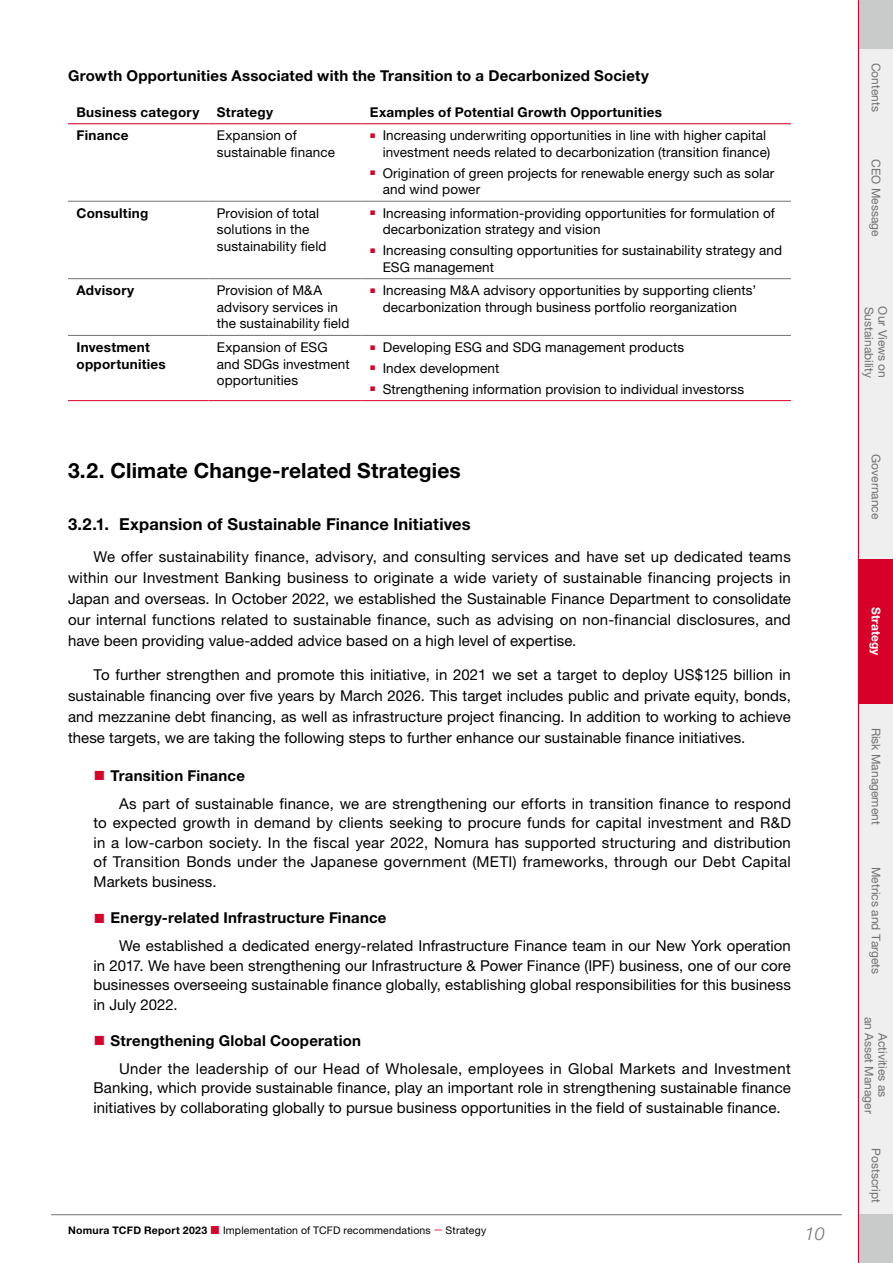
<style>
.page{position:relative;width:893px;height:1263px;background:#fff}
.page>*{position:absolute;margin:0;border:0;box-sizing:border-box;transform-origin:0 0}
.t1{font:700 21px "Helvetica Neue LT Pro";letter-spacing:.005em;color:#000}
.t2{font:italic 300 18px "Helvetica Neue LT Pro";color:#727171}
.t3{font:700 16.5px "Helvetica Neue LT Pro";letter-spacing:.01em;color:#000}
.t4{font:15px/21px "Helvetica Neue LT Pro";letter-spacing:.005em;color:#000;text-align:justify}
.t5{font:15px/27.8px "Helvetica Neue LT Pro";letter-spacing:.025em;color:#000}
.t6{font:700 15px "Helvetica Neue LT Pro";letter-spacing:.015em;color:#000}
.t7{font:13.5px/16.5px "Helvetica Neue LT Pro";letter-spacing:.01em;color:#000}
.t8{font:700 13.5px/16.5px "Helvetica Neue LT Pro";letter-spacing:.02em;color:#000}
.t9{font:12px/13.5px "Helvetica Neue LT Pro";color:#727171;text-align:center}
.t10{font:700 12px "Helvetica Neue LT Pro";color:#fff}
.t11{font:10.5px "Helvetica Neue LT Pro";letter-spacing:.015em;color:#000}
.s1{font-family:"Hiragino Sans W3";font-size:12px;color:#d70029}
.s2{font-weight:700}
.s3{font-family:"Hiragino Sans W3";color:#d70029}
</style>
<div class="page">
<hr style="left:68px;top:123px;width:140px;height:1px;background:#d70029">
<hr style="left:208px;top:123px;width:153px;height:1px;background:#d70029">
<hr style="left:361px;top:123px;width:430px;height:1px;background:#d70029">
<hr style="left:68px;top:400px;width:140px;height:1px;background:#d70029">
<hr style="left:208px;top:400px;width:153px;height:1px;background:#d70029">
<hr style="left:361px;top:400px;width:430px;height:1px;background:#d70029">
<hr style="left:68px;top:201px;width:140px;height:1px;background:#727171">
<hr style="left:208px;top:201px;width:153px;height:1px;background:#727171">
<hr style="left:361px;top:201px;width:430px;height:1px;background:#727171">
<hr style="left:68px;top:278px;width:140px;height:1px;background:#727171">
<hr style="left:208px;top:278px;width:153px;height:1px;background:#727171">
<hr style="left:361px;top:278px;width:430px;height:1px;background:#727171">
<hr style="left:68px;top:335px;width:140px;height:1px;background:#727171">
<hr style="left:208px;top:335px;width:153px;height:1px;background:#727171">
<hr style="left:361px;top:335px;width:430px;height:1px;background:#727171">
<div style="left:859px;top:0;width:34px;height:1263px;background:#c9caca"></div>
<hr style="left:51px;top:1214px;width:791px;height:1px;background:#727171">
<div style="left:859px;top:270px;width:34px;height:144px;background:#efefef"></div>
<div style="left:859px;top:126px;width:34px;height:144px;background:#efefef"></div>
<div style="left:859px;top:414px;width:34px;height:145px;background:#efefef"></div>
<div style="left:859px;top:49px;width:34px;height:77px;background:#efefef"></div>
<div style="left:859px;top:704px;width:34px;height:144px;background:#efefef"></div>
<div style="left:859px;top:559px;width:34px;height:145px;background:#d70029"></div>
<div style="left:859px;top:848px;width:34px;height:145px;background:#efefef"></div>
<div style="left:859px;top:993px;width:34px;height:144px;background:#efefef"></div>
<div style="left:859px;top:1137px;width:34px;height:77px;background:#efefef"></div>
<hr style="left:858px;top:0;width:1px;height:1262px;background:#d70029">
<p class="t6" style="left:68px;top:66px;width:582px">Growth Opportunities Associated with the Transition to a Decarbonized Society</p>
<p class="t8" style="left:77px;top:103px;width:124px">Business category</p>
<p class="t8" style="left:217px;top:103px;width:58px">Strategy</p>
<p class="t8" style="left:370px;top:103px;width:294px">Examples of Potential Growth Opportunities</p>
<p class="t8" style="left:77px;top:127px;width:54px">Finance</p>
<p class="t7" style="left:217px;top:127px;width:120px">Expansion of sustainable finance</p>
<p class="t7" style="left:383px;top:127px;width:389px;text-indent:-13px"><sup>■</sup> Increasing underwriting opportunities in line with higher capital investment needs related to decarbonization (transition finance)</p>
<p class="t7" style="left:383px;top:164px;width:393px;text-indent:-13px"><sup>■</sup> Origination of green projects for renewable energy such as solar and wind power</p>
<p class="t8" style="left:77px;top:204px;width:73px">Consulting</p>
<p class="t7" style="left:217px;top:204px;width:111px">Provision of total solutions in the sustainability field</p>
<p class="t7" style="left:383px;top:204px;width:394px;text-indent:-13px"><sup>■</sup> Increasing information-providing opportunities for formulation of decarbonization strategy and vision</p>
<p class="t7" style="left:383px;top:242px;width:401px;text-indent:-13px"><sup>■</sup> Increasing consulting opportunities for sustainability strategy and<br>ESG management</p>
<p class="t8" style="left:77px;top:282px;width:59px">Advisory</p>
<p class="t7" style="left:217px;top:282px;width:134px">Provision of M&amp;A advisory services in the sustainability field</p>
<p class="t7" style="left:370px;top:282px;width:388px;text-align:center"><sup>■</sup> Increasing M&amp;A advisory opportunities by supporting clients’ decarbonization through business portfolio reorganization</p>
<p class="t8" style="left:77px;top:339px;width:91px">Investment opportunities</p>
<p class="t7" style="left:217px;top:339px;width:134px">Expansion of ESG and SDGs investment opportunities</p>
<p class="t7" style="left:370px;top:339px;width:316px"><sup>■</sup> Developing ESG and SDG management products</p>
<p class="t7" style="left:370px;top:359px;width:131px"><sup>■</sup> Index development</p>
<p class="t7" style="left:370px;top:380px;width:376px"><sup>■</sup> Strengthening information provision to individual investorss</p>
<h1 class="t1" style="left:68px;top:458px;width:394px">3.2. Climate Change-related Strategies</h1>
<p class="t3" style="left:68px;top:513px;width:404px">3.2.1. Expansion of Sustainable Finance Initiatives</p>
<p class="t4" style="left:68px;top:546px;width:724px;text-indent:26px">We offer sustainability finance, advisory, and consulting services and have set up dedicated teams within our Investment Banking business to originate a wide variety of sustainable financing projects in Japan and overseas. In October 2022, we established the Sustainable Finance Department to consolidate our internal functions related to sustainable finance, such as advising on non-financial disclosures, and have been providing value-added advice based on a high level of expertise.</p>
<p class="t4" style="left:68px;top:664px;width:724px;text-indent:26px">To further strengthen and promote this initiative, in 2021 we set a target to deploy US$125 billion in sustainable financing over five years by March 2026. This target includes public and private equity, bonds, and mezzanine debt financing, as well as infrastructure project financing. In addition to working to achieve these targets, we are taking the following steps to further enhance our sustainable finance initiatives.</p>
<p class="t4" style="left:119px;top:761px;width:673px;line-height:27.8px;text-indent:-26px"><span class="s1">■</span> <span class="s2">Transition Finance<br></span>As part of sustainable finance, we are strengthening our efforts in transition finance to respond</p>
<p class="t4" style="left:94px;top:813px;width:699px;line-height:19.5px">to expected growth in demand by clients seeking to procure funds for capital investment and R&amp;D in a low-carbon society. In the fiscal year 2022, Nomura has supported structuring and distribution of Transition Bonds under the Japanese government (METI) frameworks, through our Debt Capital Markets business.</p>
<p class="t4" style="left:119px;top:904px;width:673px;line-height:27.8px;text-indent:-26px"><span class="s1">■</span> <span class="s2">Energy-related Infrastructure Finance<br></span>We established a dedicated energy-related Infrastructure Finance team in our New York operation</p>
<p class="t4" style="left:94px;top:955px;width:699px;line-height:19.5px">in 2017. We have been strengthening our Infrastructure &amp; Power Finance (IPF) business, one of our core businesses overseeing sustainable finance globally, establishing global responsibilities for this business in July 2022.</p>
<p class="t5" style="left:119px;top:1026px;width:673px;text-indent:-26px"><span class="s1">■</span> <span class="s2">Strengthening Global Cooperation<br></span>Under the leadership of our Head of Wholesale, employees in Global Markets and Investment</p>
<p class="t4" style="left:94px;top:1078px;width:699px;line-height:19.5px">Banking, which provide sustainable finance, play an important role in strengthening sustainable finance initiatives by collaborating globally to pursue business opportunities in the field of sustainable finance.</p>
<p class="t11" style="left:68px;top:1223px;width:420px"><span class="s2">Nomura TCFD Report 2023</span> <span class="s3">■</span> Implementation of TCFD recommendations <span class="s3">－</span> Strategy</p>
<p class="t2" style="left:805px;top:1223px;width:22px">10</p>
<p class="t9" style="left:883px;top:63px;width:50px;rotate:90deg">Contents</p>
<p class="t9" style="left:883px;top:159px;width:79px;rotate:90deg">CEO Message</p>
<p class="t9" style="left:876px;top:307px;width:73px;rotate:90deg">Sustainability</p>
<p class="t9" style="left:890px;top:306px;width:73px;rotate:90deg">Our Views on</p>
<p class="t9" style="left:883px;top:454px;width:67px;rotate:90deg">Governance</p>
<p class="t10" style="left:883px;top:607px;width:50px;rotate:90deg">Strategy</p>
<p class="t9" style="left:883px;top:727px;width:98px;rotate:90deg">Risk Management</p>
<p class="t9" style="left:883px;top:867px;width:109px;rotate:90deg">Metrics and Targets</p>
<p class="t9" style="left:890px;top:1016px;width:99px;rotate:90deg">Activities as<br>an Asset Manager</p>
<p class="t9" style="left:883px;top:1148px;width:56px;rotate:90deg">Postscript</p>
</div>
